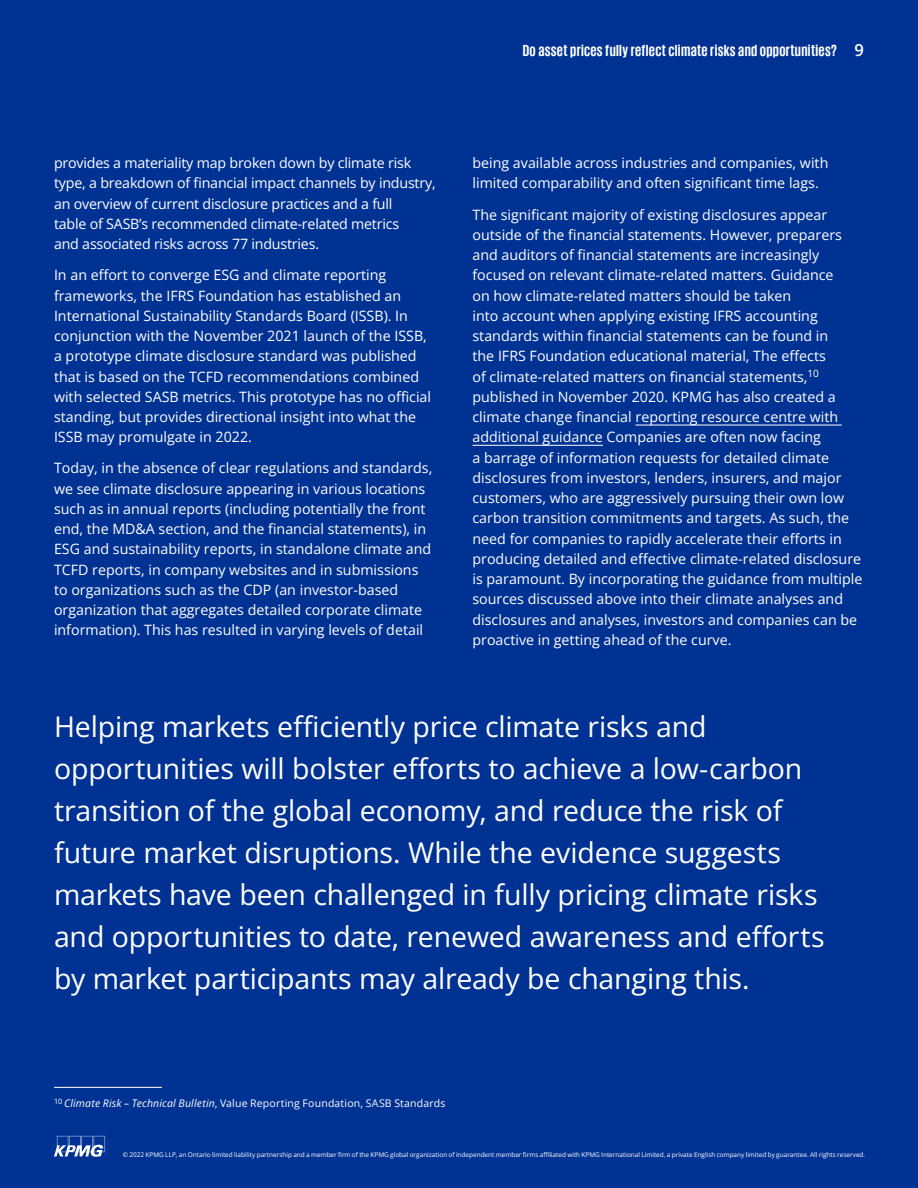
<style>
.page{position:relative;width:918px;height:1188px;background:#003293}
.page>*{position:absolute;margin:0;border:0;box-sizing:border-box;transform-origin:0 0}
.t1{font:28.5px/42px "Open Sans";letter-spacing:-.005em;color:#fff}
.t2{font:700 16.5px "KPMG";letter-spacing:.02em;color:#fff}
.t3{font:14.25px/20.2px "Open Sans";color:#fff}
.t4{font:10.5px "Open Sans";letter-spacing:.015em;color:#fff}
.t5{font:6.45px "Open Sans";color:#fff}
.s1{font-family:"Open Sans";font-weight:600}
.s2{font-style:italic}
</style>
<div class="page">
<hr style="left:636px;top:425px;width:206px;height:1px;background:#fff">
<hr style="left:472px;top:445px;width:131px;height:1px;background:#fff">
<hr style="left:54px;top:1087px;width:108px;height:1px;background:#fff">
<svg style="left:54px;top:1136px;width:51px;height:21px"></svg>
<p class="t2" style="left:523px;top:42px;width:343px">Do asset prices fully reflect climate risks and opportunities? <span class="s1">9</span></p>
<p class="t3" style="left:54px;top:153px;width:383px">provides a materiality map broken down by climate risk type, a breakdown of financial impact channels by industry, an overview of current disclosure practices and a full<br>table of SASB’s recommended climate-related metrics<br>and associated risks across 77 industries.</p>
<p class="t3" style="left:54px;top:265px;width:379px">In an effort to converge ESG and climate reporting frameworks, the IFRS Foundation has established an International Sustainability Standards Board (ISSB). In conjunction with the November 2021 launch of the ISSB, a prototype climate disclosure standard was published that is based on the TCFD recommendations combined with selected SASB metrics. This prototype has no official standing, but provides directional insight into what the ISSB may promulgate in 2022.</p>
<p class="t3" style="left:54px;top:458px;width:380px">Today, in the absence of clear regulations and standards, we see climate disclosure appearing in various locations such as in annual reports (including potentially the front end, the MD&amp;A section, and the financial statements), in ESG and sustainability reports, in standalone climate and TCFD reports, in company websites and in submissions to organizations such as the CDP (an investor-based organization that aggregates detailed corporate climate information). This has resulted in varying levels of detail</p>
<p class="t3" style="left:472px;top:153px;width:357px">being available across industries and companies, with limited comparability and often significant time lags.</p>
<p class="t3" style="left:472px;top:204px;width:391px">The significant majority of existing disclosures appear outside of the financial statements. However, preparers and auditors of financial statements are increasingly focused on relevant climate-related matters. Guidance<br>on how climate-related matters should be taken<br>into account when applying existing IFRS accounting standards within financial statements can be found in<br>the IFRS Foundation educational material, The effects<br>of climate-related matters on financial statements,<sup>10 </sup>published in November 2020. KPMG has also created a climate change financial reporting resource centre with additional guidance Companies are often now facing<br>a barrage of information requests for detailed climate disclosures from investors, lenders, insurers, and major customers, who are aggressively pursuing their own low carbon transition commitments and targets. As such, the need for companies to rapidly accelerate their efforts in producing detailed and effective climate-related disclosure is paramount. By incorporating the guidance from multiple sources discussed above into their climate analyses and disclosures and analyses, investors and companies can be proactive in getting ahead of the curve.</p>
<p class="t1" style="left:54px;top:705px;width:772px">Helping markets efficiently price climate risks and opportunities will bolster efforts to achieve a low-carbon transition of the global economy, and reduce the risk of future market disruptions. While the evidence suggests markets have been challenged in fully pricing climate risks and opportunities to date, renewed awareness and efforts by market participants may already be changing this.</p>
<p class="t4" style="left:54px;top:1096px;width:393px"><sup>10</sup> <span class="s2">Climate Risk – Technical Bulletin</span>, Value Reporting Foundation, SASB Standards</p>
<p class="t5" style="left:123px;top:1150px;width:744px">© 2022 KPMG LLP, an Ontario limited liability partnership and a member firm of the KPMG global organization of independent member firms affiliated with KPMG International Limited, a private English company limited by guarantee. All rights reserved.</p>
</div>
